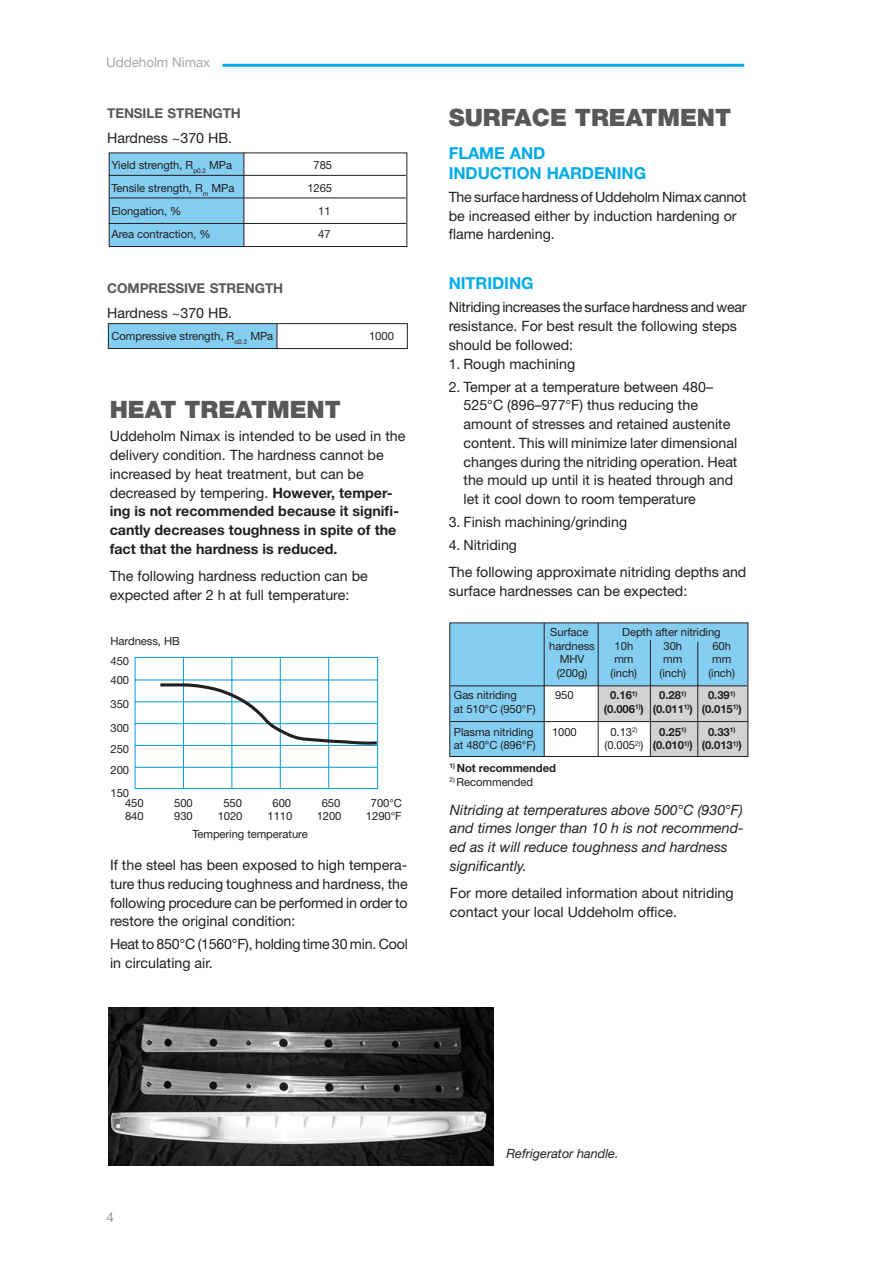
<style>
.page{position:relative;width:893px;height:1263px;background:#fff}
.page>*{position:absolute;margin:0;border:0;box-sizing:border-box;transform-origin:0 0}
.Rubrik{font:900 24px "Helvetica Neue";color:#57585a}
.Underrubirk{font:700 16.5px/19.8px "Helvetica Neue";letter-spacing:-.005em;color:#00abe7}
.Brödtext{font:14.25px/18.8px "Helvetica Neue";color:#231f20}
.Brödtext_kursiv{font:italic 14.25px/18.8px "Helvetica Neue";color:#231f20}
.Underrubrik_2{font:700 13.5px "Helvetica Neue";letter-spacing:-.005em;color:#57585a}
.t1{font:13.5px "Helvetica Neue";letter-spacing:-.005em;color:#a8a9ad}
.t2{font:13.5px "Helvetica Neue";color:#939598}
.Bildtext{font:italic 12.75px "Helvetica Neue";color:#231f20}
.t3{font:11.25px "Helvetica Neue";letter-spacing:-.005em;color:#231f20}
.t4{font:700 11.25px "Helvetica Neue";letter-spacing:-.005em;color:#231f20}
.s1{font-weight:700}
.s2{font-weight:400}
</style>
<div class="page">
<hr style="left:222px;top:64px;width:522px;height:3px;background:#00abe7">
<div style="left:650px;top:721px;width:98px;height:35px;background:#d1d2d4"></div>
<div style="left:598px;top:686px;width:150px;height:36px;background:#d1d2d4"></div>
<svg style="left:134px;top:657px;width:245px;height:132px"></svg>
<div style="left:109px;top:153px;width:135px;height:93px;background:#84cef2"></div>
<div style="left:109px;top:153px;width:298px;height:94px;border:1px solid #231f20"></div>
<hr style="left:244px;top:153px;width:1px;height:93px;background:#231f20">
<hr style="left:109px;top:175px;width:297px;height:1px;background:#231f20">
<hr style="left:109px;top:198px;width:297px;height:1px;background:#231f20">
<hr style="left:109px;top:223px;width:297px;height:1px;background:#231f20">
<div style="left:450px;top:685px;width:94px;height:72px;background:#84cef2"></div>
<div style="left:450px;top:623px;width:298px;height:63px;background:#84cef2"></div>
<div style="left:450px;top:623px;width:298px;height:134px;border:1px solid #231f20"></div>
<hr style="left:544px;top:623px;width:1px;height:133px;background:#231f20">
<hr style="left:598px;top:623px;width:1px;height:134px;background:#231f20">
<hr style="left:650px;top:640px;width:1px;height:116px;background:#231f20">
<hr style="left:697px;top:642px;width:1px;height:114px;background:#231f20">
<hr style="left:450px;top:686px;width:297px;height:1px;background:#231f20">
<hr style="left:450px;top:721px;width:298px;height:1px;background:#231f20">
<div style="left:108px;top:324px;width:169px;height:25px;background:#84cef2"></div>
<div style="left:108px;top:323px;width:299px;height:26px;border:1px solid #231f20"></div>
<svg style="left:277px;top:323px;width:1px;height:26px"></svg>
<img style="left:108px;top:1007px;width:385px;height:158px">
<p class="t1" style="left:106px;top:54px;width:105px">Uddeholm Nimax</p>
<p class="Underrubrik_2" style="left:107px;top:104px;width:135px">TENSILE STRENGTH</p>
<p class="Brödtext" style="left:107px;top:128px;width:126px">Hardness ~370 HB.</p>
<p class="t3" style="left:111px;top:158px;width:122px">Yield strength, R<sub>p0.2</sub> MPa</p>
<p class="t3" style="left:314px;top:158px;width:20px">785</p>
<p class="t3" style="left:111px;top:181px;width:124px">Tensile strength, R<sub>m</sub> MPa</p>
<p class="t3" style="left:307px;top:181px;width:26px">1265</p>
<p class="t3" style="left:111px;top:204px;width:72px">Elongation, %</p>
<p class="t3" style="left:318px;top:204px;width:14px">11</p>
<p class="t3" style="left:111px;top:227px;width:101px">Area contraction, %</p>
<p class="t3" style="left:318px;top:227px;width:14px">47</p>
<p class="Underrubrik_2" style="left:107px;top:280px;width:177px">COMPRESSIVE STRENGTH</p>
<p class="Brödtext" style="left:107px;top:303px;width:126px">Hardness ~370 HB.</p>
<p class="t3" style="left:111px;top:329px;width:163px">Compressive strength, R<sub>c0.2</sub> MPa</p>
<p class="t3" style="left:369px;top:329px;width:26px">1000</p>
<p class="Rubrik" style="left:110px;top:395px;width:233px">HEAT TREATMENT</p>
<p class="Brödtext" style="left:110px;top:427px;width:297px">Uddeholm Nimax is intended to be used in the delivery condition. The hardness cannot be increased by heat treatment, but can be decreased by tempering. <span class="s1">However, temper&shy;ing is not recommended because it signifi&shy;cantly decreases toughness in spite of the fact that the hardness is reduced.</span></p>
<p class="Brödtext" style="left:110px;top:566px;width:260px">The following hardness reduction can be expected after 2 h at full temperature:</p>
<p class="t3" style="left:111px;top:634px;width:71px">Hardness, HB</p>
<p class="t3" style="left:111px;top:654px;width:20px">450</p>
<p class="t3" style="left:111px;top:673px;width:20px">400</p>
<p class="t3" style="left:111px;top:697px;width:20px">350</p>
<p class="t3" style="left:111px;top:721px;width:20px">300</p>
<p class="t3" style="left:111px;top:742px;width:20px">250</p>
<p class="t3" style="left:111px;top:763px;width:20px">200</p>
<p class="t3" style="left:111px;top:786px;width:20px">150</p>
<p class="t3" style="left:125px;top:796px;width:20px">450</p>
<p class="t3" style="left:174px;top:796px;width:20px">500</p>
<p class="t3" style="left:223px;top:796px;width:20px">550</p>
<p class="t3" style="left:273px;top:796px;width:20px">600</p>
<p class="t3" style="left:322px;top:796px;width:20px">650</p>
<p class="t3" style="left:371px;top:796px;width:33px">700°C</p>
<p class="t3" style="left:125px;top:810px;width:20px">840</p>
<p class="t3" style="left:174px;top:810px;width:20px">930</p>
<p class="t3" style="left:218px;top:810px;width:26px">1020</p>
<p class="t3" style="left:267px;top:810px;width:26px">1110</p>
<p class="t3" style="left:317px;top:810px;width:26px">1200</p>
<p class="t3" style="left:366px;top:810px;width:37px">1290°F</p>
<p class="t3" style="left:192px;top:827px;width:117px">Tempering temperature</p>
<p class="Brödtext" style="left:110px;top:855px;width:299px;text-align:justify">If the steel has been exposed to high tempera&shy;ture thus reducing toughness and hardness, the following procedure can be performed in order to restore the original condition:</p>
<p class="Brödtext" style="left:110px;top:935px;width:299px">Heat to 850°C (1560°F), holding time 30 min. Cool in circulating air.</p>
<p class="Rubrik" style="left:449px;top:104px;width:284px">SURFACE TREATMENT</p>
<p class="Underrubirk" style="left:449px;top:143px;width:199px">FLAME AND<br>INDUCTION HARDENING</p>
<p class="Brödtext" style="left:449px;top:187px;width:299px">The surface hardness of Uddeholm Nimax cannot be increased either by induction hardening or flame hardening.</p>
<p class="Underrubirk" style="left:449px;top:273px;width:87px">NITRIDING</p>
<p class="Brödtext" style="left:449px;top:298px;width:299px">Nitriding increases the surface hardness and wear resistance. For best result the following steps should be followed:</p>
<p class="Brödtext" style="left:449px;top:354px;width:128px">1. Rough machining</p>
<p class="Brödtext" style="left:463px;top:377px;width:275px;text-indent:-15px">2. Temper at a temperature between 480– 525°C (896–977°F) thus reducing the amount of stresses and retained austenite content. This will minimize later dimensional changes during the nitriding operation. Heat the mould up until it is heated through and let it cool down to room temperature</p>
<p class="Brödtext" style="left:449px;top:512px;width:180px">3. Finish machining/grinding</p>
<p class="Brödtext" style="left:449px;top:535px;width:70px">4. Nitriding</p>
<p class="Brödtext" style="left:449px;top:563px;width:299px">The following approximate nitriding depths and surface hardnesses can be expected:</p>
<p class="t3" style="left:550px;top:625px;width:40px">Surface</p>
<p class="t3" style="left:622px;top:625px;width:100px">Depth after nitriding</p>
<p class="t3" style="left:549px;top:639px;width:47px">hardness</p>
<p class="t3" style="left:615px;top:639px;width:20px">10h</p>
<p class="t3" style="left:663px;top:639px;width:20px">30h</p>
<p class="t3" style="left:712px;top:639px;width:20px">60h</p>
<p class="t3" style="left:560px;top:652px;width:26px">MHV</p>
<p class="t3" style="left:614px;top:652px;width:21px">mm</p>
<p class="t3" style="left:663px;top:652px;width:21px">mm</p>
<p class="t3" style="left:712px;top:652px;width:21px">mm</p>
<p class="t3" style="left:557px;top:666px;width:32px">(200g)</p>
<p class="t3" style="left:611px;top:666px;width:28px">(inch)</p>
<p class="t3" style="left:659px;top:666px;width:28px">(inch)</p>
<p class="t3" style="left:708px;top:666px;width:28px">(inch)</p>
<p class="t3" style="left:454px;top:689px;width:64px">Gas nitriding</p>
<p class="t3" style="left:555px;top:689px;width:20px">950</p>
<p class="t4" style="left:610px;top:688px;width:29px">0.16<sup>1)</sup></p>
<p class="t4" style="left:659px;top:688px;width:29px">0.28<sup>1)</sup></p>
<p class="t4" style="left:708px;top:688px;width:29px">0.39<sup>1)</sup></p>
<p class="t3" style="left:454px;top:702px;width:83px">at 510°C (950°F)</p>
<p class="t4" style="left:604px;top:702px;width:139px">(0.006<sup>1)</sup>) (0.011<sup>1)</sup>) (0.015<sup>1)</sup>)</p>
<p class="t3" style="left:454px;top:725px;width:81px">Plasma nitriding</p>
<p class="t3" style="left:552px;top:725px;width:26px">1000</p>
<p class="t3" style="left:610px;top:725px;width:28px">0.13<sup>2)</sup></p>
<p class="t4" style="left:659px;top:725px;width:29px">0.25<sup>1)</sup></p>
<p class="t4" style="left:708px;top:725px;width:29px">0.33<sup>1)</sup></p>
<p class="t3" style="left:454px;top:739px;width:83px">at 480°C (896°F)</p>
<p class="t4" style="left:604px;top:738px;width:139px"><span class="s2">(0.005</span><sup>2)</sup><span class="s2">)</span> (0.010<sup>1)</sup>) (0.013<sup>1)</sup>)</p>
<p class="t4" style="left:450px;top:761px;width:108px"><sup>1)</sup> Not recommended</p>
<p class="t3" style="left:450px;top:775px;width:85px"><sup>2)</sup> Recommended</p>
<p class="Brödtext_kursiv" style="left:450px;top:800px;width:295px">Nitriding at temperatures above 500°C (930°F) and times longer than 10 h is not recommend&shy;ed as it will reduce toughness and hardness significantly.</p>
<p class="Brödtext" style="left:450px;top:883px;width:285px">For more detailed information about nitriding contact your local Uddeholm office.</p>
<p class="t2" style="left:106px;top:1209px;width:9px">4</p>
<p class="Bildtext" style="left:506px;top:1146px;width:114px">Refrigerator handle.</p>
</div>
